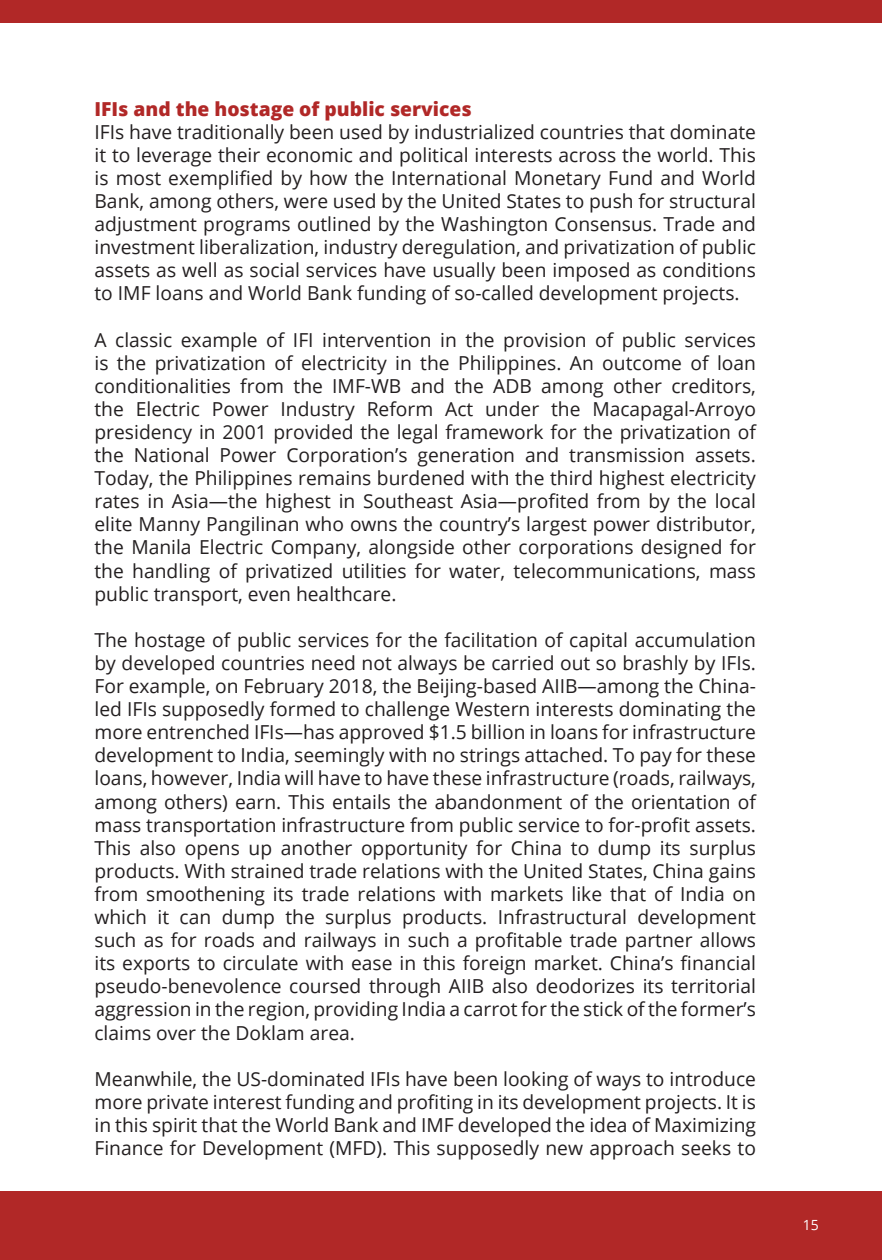
<style>
.page{position:relative;width:882px;height:1260px;background:#fff}
.page>*{position:absolute;margin:0;border:0;box-sizing:border-box;transform-origin:0 0}
.t1{font:19.25px/23.1px "Open Sans";color:#231f20;text-align:justify}
.t2{font:800 19.25px "Open Sans";color:#b12827}
.t3{font:14px "Open Sans";color:#fff}
</style>
<div class="page">
<div style="left:0;top:1191px;width:882px;height:69px;background:#b12827"></div>
<div style="left:0;top:0;width:882px;height:23px;background:#b12827"></div>
<h2 class="t2" style="left:94px;top:94px;width:379px">IFIs and the hostage of public services</h2>
<p class="t1" style="left:94px;top:120px;width:663px">IFIs have traditionally been used by industrialized countries that dominate it to leverage their economic and political interests across the world. This is most exemplified by how the International Monetary Fund and World Bank, among others, were used by the United States to push for structural adjustment programs outlined by the Washington Consensus. Trade and investment liberalization, industry deregulation, and privatization of public assets as well as social services have usually been imposed as conditions to IMF loans and World Bank funding of so-called development projects.</p>
<p class="t1" style="left:94px;top:327px;width:663px">A classic example of IFI intervention in the provision of public services is the privatization of electricity in the Philippines. An outcome of loan conditionalities from the IMF-WB and the ADB among other creditors, the Electric Power Industry Reform Act under the Macapagal-Arroyo presidency in 2001 provided the legal framework for the privatization of the National Power Corporation’s generation and transmission assets.<br>Today, the Philippines remains burdened with the third highest electricity rates in Asia—the highest in Southeast Asia—profited from by the local elite Manny Pangilinan who owns the country’s largest power distributor, the Manila Electric Company, alongside other corporations designed for the handling of privatized utilities for water, telecommunications, mass public transport, even healthcare.</p>
<p class="t1" style="left:94px;top:628px;width:663px">The hostage of public services for the facilitation of capital accumulation by developed countries need not always be carried out so brashly by IFIs.<br>For example, on February 2018, the Beijing-based AIIB—among the China&shy;led IFIs supposedly formed to challenge Western interests dominating the more entrenched IFIs—has approved $1.5 billion in loans for infrastructure development to India, seemingly with no strings attached. To pay for these loans, however, India will have to have these infrastructure (roads, railways, among others) earn. This entails the abandonment of the orientation of mass transportation infrastructure from public service to for-profit assets.<br>This also opens up another opportunity for China to dump its surplus products. With strained trade relations with the United States, China gains from smoothening its trade relations with markets like that of India on which it can dump the surplus products. Infrastructural development such as for roads and railways in such a profitable trade partner allows its exports to circulate with ease in this foreign market. China’s financial pseudo-benevolence coursed through AIIB also deodorizes its territorial aggression in the region, providing India a carrot for the stick of the former’s claims over the Doklam area.</p>
<p class="t1" style="left:94px;top:1067px;width:663px">Meanwhile, the US-dominated IFIs have been looking of ways to introduce more private interest funding and profiting in its development projects. It is in this spirit that the World Bank and IMF developed the idea of Maximizing Finance for Development (MFD). This supposedly new approach seeks to</p>
<p class="t3" style="left:803px;top:1215px;width:18px">15</p>
</div>
